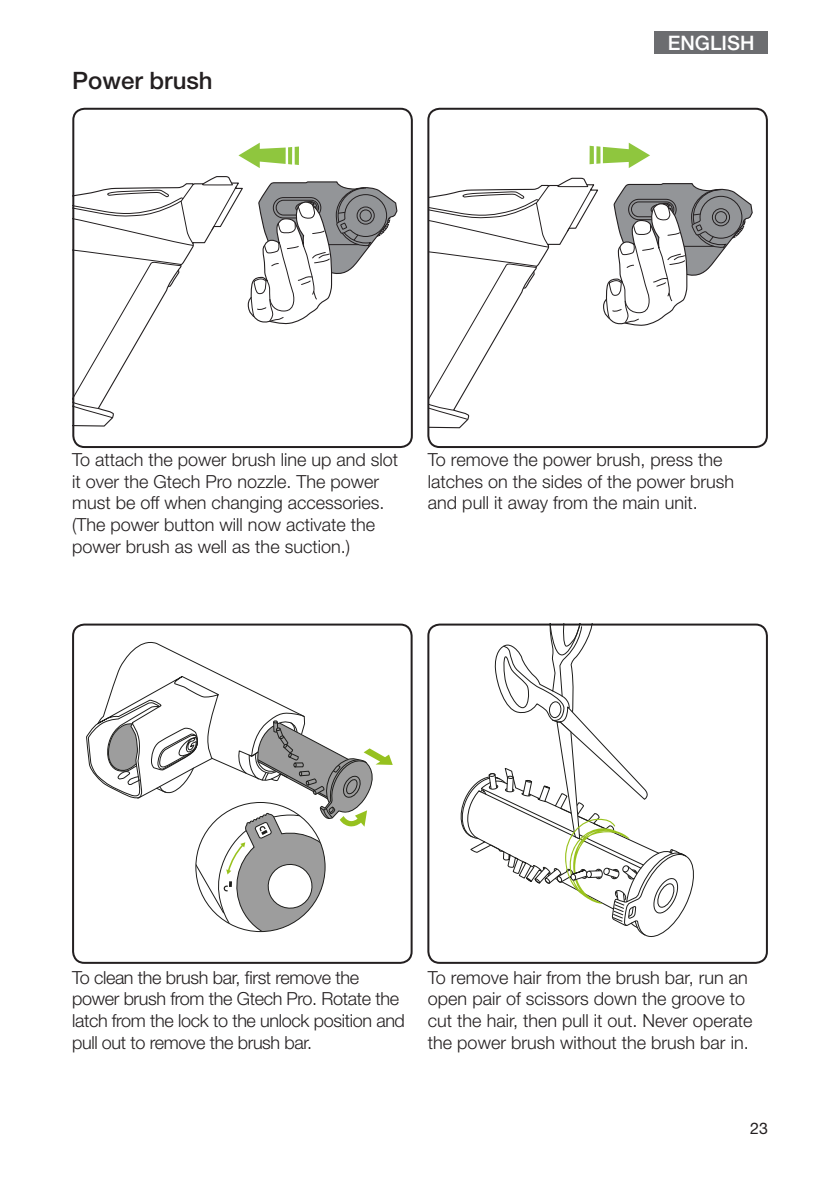
<style>
.page{position:relative;width:840px;height:1191px;background:#fff}
.page>*{position:absolute;margin:0;border:0;box-sizing:border-box;transform-origin:0 0}
.t1{font:500 24px "Helvetica Neue LT Std";color:#231f20}
.t2{font:500 20px "Helvetica Neue LT Std";color:#fff}
.t3{font:300 18px/21.6px "Helvetica Neue LT Std";color:#231f20}
.t4{font:300 18px/21.6px "Helvetica Neue LT Std";letter-spacing:-.02em;color:#231f20}
.t5{font:16px "Helvetica Neue LT Std";color:#231f20}
</style>
<div class="page">
<div style="left:654px;top:31px;width:113px;height:23px;background:#6c6d70"></div>
<div style="left:72px;top:108px;width:340px;height:340px;border:2px solid #231f20;border-radius:11px"></div>
<div style="left:72px;top:623px;width:340px;height:340px;border:2px solid #231f20;border-radius:11px"></div>
<svg style="left:603px;top:183px;width:149px;height:143px"></svg>
<svg style="left:430px;top:177px;width:168px;height:252px"></svg>
<svg style="left:556px;top:184px;width:36px;height:48px"></svg>
<svg style="left:430px;top:185px;width:119px;height:235px"></svg>
<div style="left:427px;top:108px;width:340px;height:340px;border:2px solid #231f20;border-radius:11px"></div>
<svg style="left:247px;top:181px;width:151px;height:144px"></svg>
<svg style="left:72px;top:175px;width:171px;height:254px"></svg>
<svg style="left:201px;top:182px;width:36px;height:49px"></svg>
<svg style="left:72px;top:184px;width:122px;height:234px"></svg>
<div style="left:427px;top:623px;width:340px;height:340px;border:2px solid #231f20;border-radius:11px"></div>
<svg style="left:86px;top:642px;width:306px;height:289px"></svg>
<svg style="left:456px;top:623px;width:240px;height:314px"></svg>
<svg style="left:238px;top:143px;width:47px;height:25px"></svg>
<svg style="left:288px;top:147px;width:4px;height:17px"></svg>
<div style="left:294px;top:146px;width:5px;height:19px;background:#8fc63e"></div>
<svg style="left:602px;top:143px;width:47px;height:25px"></svg>
<svg style="left:596px;top:146px;width:4px;height:18px"></svg>
<svg style="left:589px;top:146px;width:4px;height:18px"></svg>
<h1 class="t1" style="left:72px;top:66px;width:142px">Power brush</h1>
<p class="t2" style="left:667px;top:31px;width:88px">ENGLISH</p>
<p class="t3" style="left:72px;top:448px;width:327px">To attach the power brush line up and slot it over the Gtech Pro nozzle. The power must be off when changing accessories. (The power button will now activate the power brush as well as the suction.)</p>
<p class="t3" style="left:427px;top:448px;width:308px">To remove the power brush, press the latches on the sides of the power brush and pull it away from the main unit.</p>
<p class="t4" style="left:72px;top:966px;width:334px">To clean the brush bar, first remove the power brush from the Gtech Pro. Rotate the latch from the lock to the unlock position and pull out to remove the brush bar.</p>
<p class="t3" style="left:427px;top:966px;width:326px">To remove hair from the brush bar, run an open pair of scissors down the groove to cut the hair, then pull it out. Never operate the power brush without the brush bar in.</p>
<p class="t5" style="left:749px;top:1119px;width:19px">23</p>
</div>
